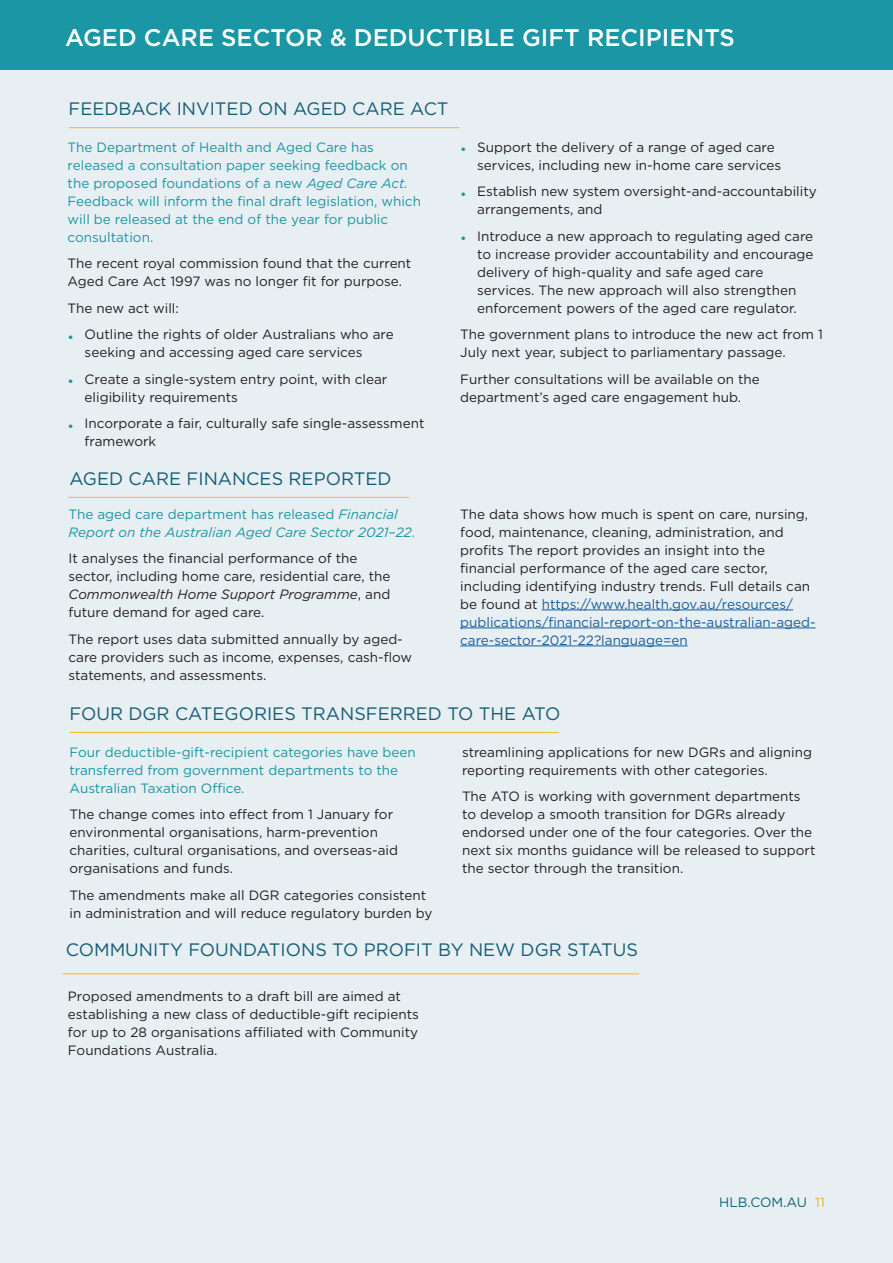
<style>
.page{position:relative;width:893px;height:1263px;background:#fff}
.page>*{position:absolute;margin:0;border:0;box-sizing:border-box;transform-origin:0 0}
.t1{font:500 24px "Gotham";color:#fff}
.t2{font:18px "Gotham";color:#135c77}
.t3{font:13.5px/18px "Gotham";color:#231f20}
.t4{font:13.5px/18px "Gotham";color:#1a96a5}
.t5{font:italic 13.5px/18px "Gotham";color:#1a96a5}
.t6{font:13.5px "Gotham";color:#135c77}
.s1{font-style:italic}
.s2{color:#1a96a5}
.s3{font-style:normal}
.s4{color:#175d9e}
.s5{color:#fcb814}
</style>
<div class="page">
<div style="left:0;top:70px;width:893px;height:1193px;background:#e7eff2"></div>
<div style="left:721px;top:1197px;width:85px;height:10px;background:#e7eff2"></div>
<div style="left:816px;top:1197px;width:9px;height:10px;background:#e7eff2"></div>
<div style="left:0;top:0;width:893px;height:70px;background:#1a96a5"></div>
<hr style="left:63px;top:973px;width:576px;height:1px;background:#fcb814">
<hr style="left:70px;top:732px;width:489px;height:1px;background:#fcb814">
<hr style="left:69px;top:127px;width:390px;height:1px;background:#fcb814">
<hr style="left:542px;top:610px;width:251px;height:1px;background:#175d9e">
<hr style="left:460px;top:628px;width:356px;height:1px;background:#175d9e">
<hr style="left:460px;top:646px;width:228px;height:1px;background:#175d9e">
<hr style="left:69px;top:497px;width:340px;height:1px;background:#fcb814">
<h1 class="t1" style="left:65px;top:22px;width:671px">AGED CARE SECTOR &amp; DEDUCTIBLE GIFT RECIPIENTS</h1>
<h2 class="t2" style="left:69px;top:98px;width:381px">FEEDBACK INVITED ON AGED CARE ACT</h2>
<p class="t4" style="left:68px;top:138px;width:355px">The Department of Health and Aged Care has released a consultation paper seeking feedback on the proposed foundations of a new <span class="s1">Aged Care Act.<br></span>Feedback will inform the final draft legislation, which will be released at the end of the year for public consultation.</p>
<p class="t3" style="left:68px;top:254px;width:345px">The recent royal commission found that the current<br>Aged Care Act 1997 was no longer fit for purpose.</p>
<p class="t3" style="left:68px;top:299px;width:113px">The new act will:</p>
<p class="t3" style="left:85px;top:325px;width:311px;text-indent:-17px"><span class="s2">•</span> Outline the rights of older Australians who are seeking and accessing aged care services</p>
<p class="t3" style="left:85px;top:370px;width:304px;text-indent:-17px"><span class="s2">•</span> Create a single-system entry point, with clear eligibility requirements</p>
<p class="t3" style="left:85px;top:414px;width:341px;text-indent:-17px"><span class="s2">•</span> Incorporate a fair, culturally safe single-assessment framework</p>
<h2 class="t2" style="left:69px;top:467px;width:324px">AGED CARE FINANCES REPORTED</h2>
<p class="t5" style="left:69px;top:504px;width:348px"><span class="s3">The aged care department has released</span> Financial<br>Report on the Australian Aged Care Sector 2021–22<span class="s3">.</span></p>
<p class="t3" style="left:69px;top:549px;width:323px">It analyses the financial performance of the sector, including home care, residential care, the <span class="s1">Commonwealth Home Support Programme</span>, and future demand for aged care.</p>
<p class="t3" style="left:69px;top:629px;width:345px">The report uses data submitted annually by aged&shy;care providers such as income, expenses, cash-flow statements, and assessments.</p>
<p class="t3" style="left:477px;top:138px;width:306px;text-indent:-17px"><span class="s2">•</span> Support the delivery of a range of aged care services, including new in-home care services</p>
<p class="t3" style="left:477px;top:182px;width:341px;text-indent:-17px"><span class="s2">•</span> Establish new system oversight-and-accountability arrangements, and</p>
<p class="t3" style="left:477px;top:227px;width:338px;text-indent:-17px"><span class="s2">•</span> Introduce a new approach to regulating aged care to increase provider accountability and encourage delivery of high-quality and safe aged care services. The new approach will also strengthen enforcement powers of the aged care regulator.</p>
<p class="t3" style="left:460px;top:325px;width:364px">The government plans to introduce the new act from 1<br>July next year, subject to parliamentary passage.</p>
<p class="t3" style="left:460px;top:370px;width:301px">Further consultations will be available on the department’s aged care engagement hub.</p>
<p class="t3" style="left:460px;top:504px;width:357px">The data shows how much is spent on care, nursing, food, maintenance, cleaning, administration, and profits The report provides an insight into the financial performance of the aged care sector, including identifying industry trends. Full details can be found at <span class="s4">https://www.health.gov.au/resources/ publications/financial-report-on-the-australian-aged&shy;care-sector-2021-22?language=en</span></p>
<h2 class="t2" style="left:70px;top:702px;width:492px">FOUR DGR CATEGORIES TRANSFERRED TO THE ATO</h2>
<p class="t4" style="left:70px;top:743px;width:348px">Four deductible-gift-recipient categories have been transferred from government departments to the<br>Australian Taxation Office.</p>
<p class="t3" style="left:70px;top:805px;width:330px">The change comes into effect from 1 January for environmental organisations, harm-prevention charities, cultural organisations, and overseas-aid organisations and funds.</p>
<p class="t3" style="left:70px;top:886px;width:364px">The amendments make all DGR categories consistent in administration and will reduce regulatory burden by</p>
<p class="t3" style="left:462px;top:743px;width:351px">streamlining applications for new DGRs and aligning reporting requirements with other categories.</p>
<p class="t3" style="left:462px;top:787px;width:355px">The ATO is working with government departments to develop a smooth transition for DGRs already endorsed under one of the four categories. Over the next six months guidance will be released to support the sector through the transition.</p>
<h2 class="t2" style="left:66px;top:938px;width:574px">COMMUNITY FOUNDATIONS TO PROFIT BY NEW DGR STATUS</h2>
<p class="t3" style="left:68px;top:987px;width:352px">Proposed amendments to a draft bill are aimed at establishing a new class of deductible-gift recipients for up to 28 organisations affiliated with Community Foundations Australia.</p>
<p class="t6" style="left:719px;top:1193px;width:107px">HLB.COM.AU <span class="s5">11</span></p>
</div>
